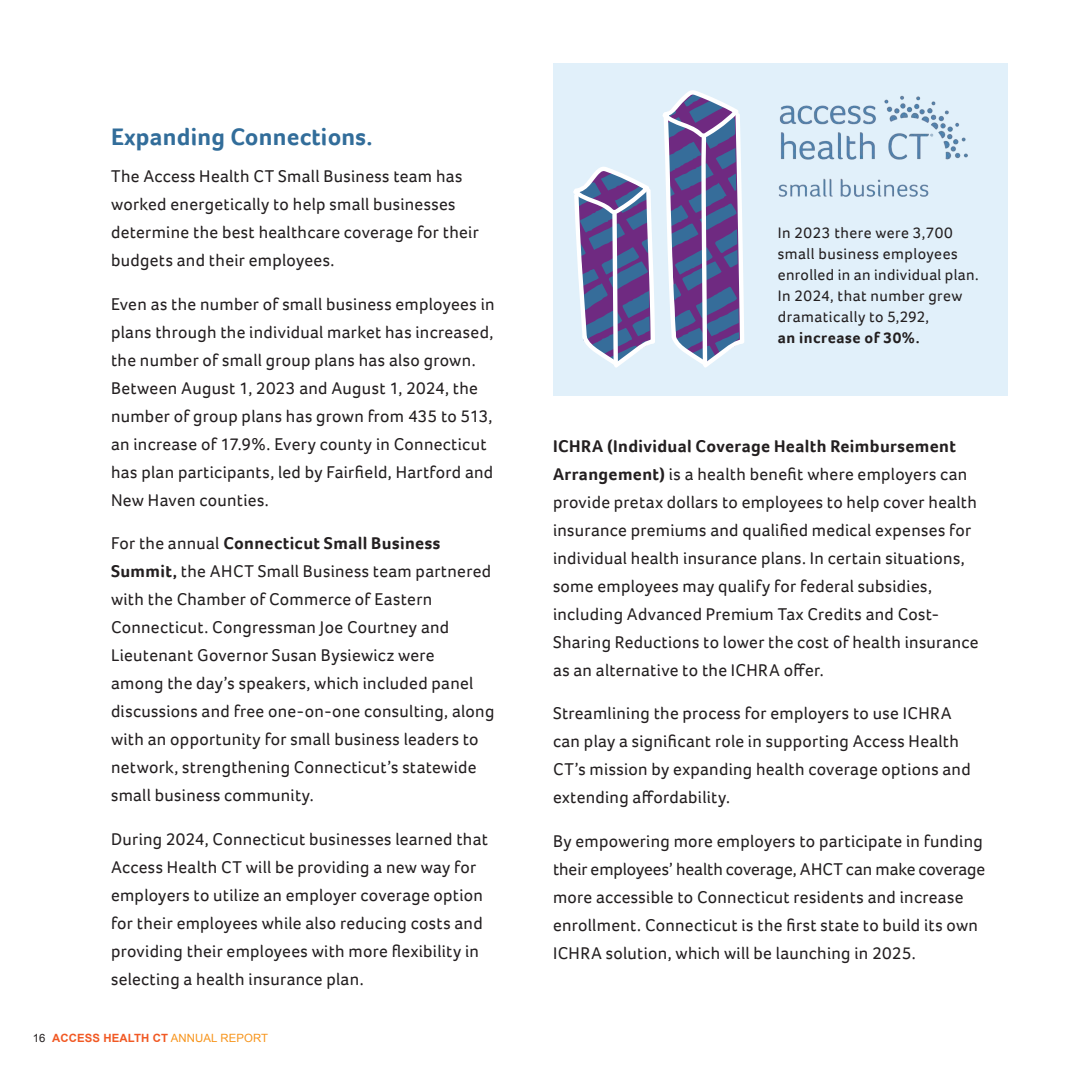
<style>
.page{position:relative;width:1071px;height:1071px;background:#fff}
.page>*{position:absolute;margin:0;border:0;box-sizing:border-box;transform-origin:0 0}
.t1{font:700 24.5px "Foco";letter-spacing:.01em;color:#326d9a}
.t2{font:17.5px/28px "Foco";letter-spacing:.015em;color:#231f20}
.t3{font:15.75px/21px "Foco";letter-spacing:.03em;color:#231f20}
.t4{font:700 11.38px "Arial";letter-spacing:.01em;color:#f15924}
.s1{font-weight:700}
.s2{font-weight:400;color:#231f20}
.s3{font-weight:400;color:#f7951d}
</style>
<div class="page">
<div style="left:553px;top:63px;width:455px;height:333px;background:#e1f0fa"></div>
<svg style="left:662px;top:90px;width:82px;height:278px"></svg>
<svg style="left:573px;top:167px;width:82px;height:201px"></svg>
<img style="left:778px;top:95px;width:190px;height:102px">
<p class="t1" style="left:111px;top:120px;width:263px">Expanding Connections.</p>
<p class="t2" style="left:111px;top:162px;width:369px">The Access Health CT Small Business team has worked energetically to help small businesses determine the best healthcare coverage for their budgets and their employees.</p>
<p class="t2" style="left:111px;top:290px;width:385px">Even as the number of small business employees in plans through the individual market has increased, the number of small group plans has also grown.<br>Between August 1, 2023 and August 1, 2024, the number of group plans has grown from 435 to 513, an increase of 17.9%. Every county in Connecticut has plan participants, led by Fairfield, Hartford and New Haven counties.</p>
<p class="t2" style="left:111px;top:529px;width:385px">For the annual <span class="s1">Connecticut Small Business Summit,</span> the AHCT Small Business team partnered with the Chamber of Commerce of Eastern Connecticut. Congressman Joe Courtney and Lieutenant Governor Susan Bysiewicz were<br>among the day’s speakers, which included panel discussions and free one-on-one consulting, along with an opportunity for small business leaders to network, strengthening Connecticut’s statewide small business community.</p>
<p class="t2" style="left:111px;top:825px;width:378px">During 2024, Connecticut businesses learned that Access Health CT will be providing a new way for employers to utilize an employer coverage option for their employees while also reducing costs and providing their employees with more flexibility in selecting a health insurance plan.</p>
<p class="t4" style="left:33px;top:1030px;width:237px"><span class="s2">16</span> ACCESS HEALTH CT <span class="s3">ANNUAL REPORT</span></p>
<p class="t3" style="left:778px;top:222px;width:202px">In 2023 there were 3,700 small business employees enrolled in an individual plan.<br>In 2024, that number grew dramatically to 5,292,<br><span class="s1">an increase of 30%.</span></p>
<p class="t2" style="left:553px;top:432px;width:427px"><span class="s1">ICHRA (Individual Coverage Health Reimbursement Arrangement)</span> is a health benefit where employers can provide pretax dollars to employees to help cover health insurance premiums and qualified medical expenses for individual health insurance plans. In certain situations, some employees may qualify for federal subsidies, including Advanced Premium Tax Credits and Cost-Sharing Reductions to lower the cost of health insurance as an alternative to the ICHRA offer.</p>
<p class="t2" style="left:553px;top:699px;width:419px">Streamlining the process for employers to use ICHRA can play a significant role in supporting Access Health CT’s mission by expanding health coverage options and extending affordability.</p>
<p class="t2" style="left:553px;top:827px;width:434px">By empowering more employers to participate in funding their employees’ health coverage, AHCT can make coverage more accessible to Connecticut residents and increase enrollment. Connecticut is the first state to build its own ICHRA solution, which will be launching in 2025.</p>
</div>
